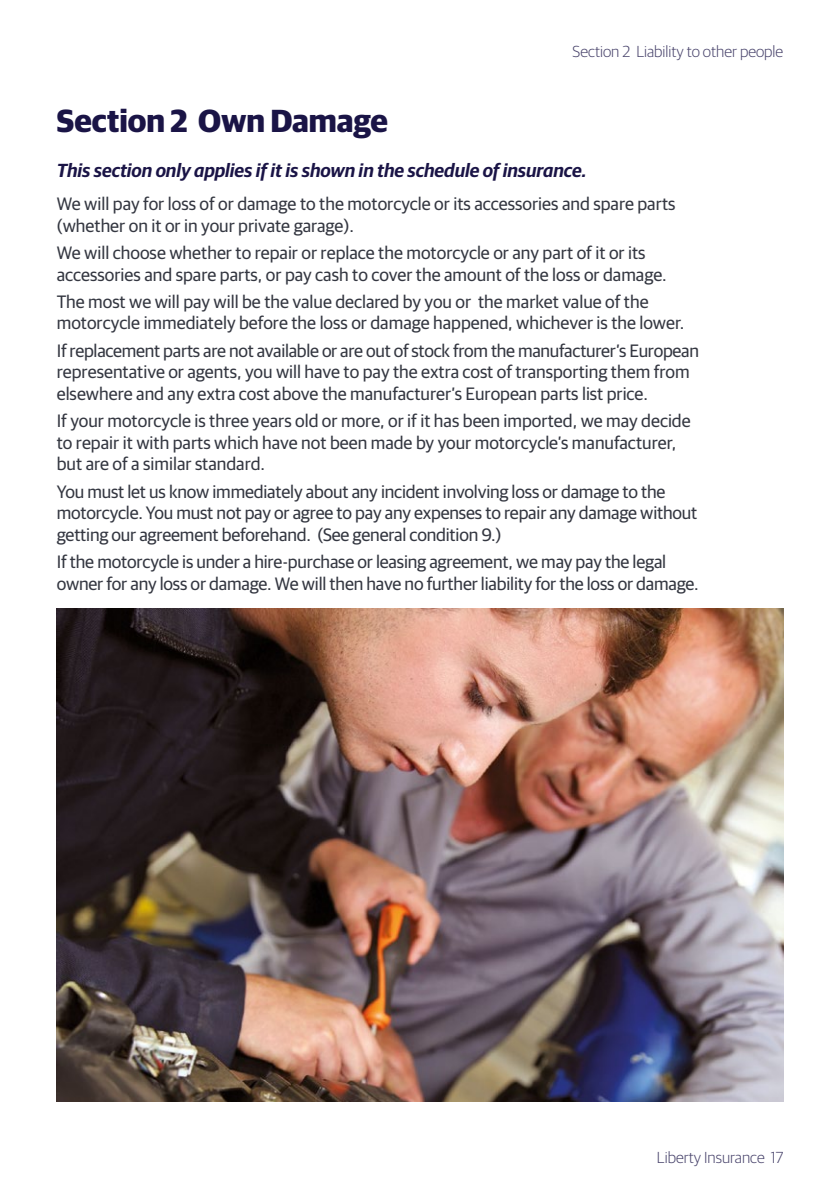
<style>
.page{position:relative;width:840px;height:1191px;background:#fff}
.page>*{position:absolute;margin:0;border:0;box-sizing:border-box;transform-origin:0 0}
.t1{font:700 32px "Guardian Sans";color:#1a1446}
.t2{font:italic 600 19px "Guardian Sans";color:#1a1446}
.t3{font:18px/21.6px "Guardian Sans";color:#343741}
.t4{font:300 16px "Guardian Sans";color:#48436b}
</style>
<div class="page">
<img style="left:57px;top:608px;width:725px;height:493px">
<p class="t4" style="left:572px;top:40px;width:212px">Section 2 Liability to other people</p>
<h1 class="t1" style="left:57px;top:97px;width:333px">Section 2 Own Damage</h1>
<p class="t2" style="left:57px;top:156px;width:531px">This section only applies if it is shown in the schedule of insurance.</p>
<p class="t3" style="left:57px;top:192px;width:620px">We will pay for loss of or damage to the motorcycle or its accessories and spare parts (whether on it or in your private garage).</p>
<p class="t3" style="left:57px;top:240px;width:611px">We will choose whether to repair or replace the motorcycle or any part of it or its accessories and spare parts, or pay cash to cover the amount of the loss or damage.</p>
<p class="t3" style="left:57px;top:289px;width:629px">The most we will pay will be the value declared by you or the market value of the motorcycle immediately before the loss or damage happened, whichever is the lower.</p>
<p class="t3" style="left:57px;top:338px;width:643px">If replacement parts are not available or are out of stock from the manufacturer’s European representative or agents, you will have to pay the extra cost of transporting them from elsewhere and any extra cost above the manufacturer’s European parts list price.</p>
<p class="t3" style="left:57px;top:409px;width:635px">If your motorcycle is three years old or more, or if it has been imported, we may decide to repair it with parts which have not been made by your motorcycle’s manufacturer, but are of a similar standard.</p>
<p class="t3" style="left:57px;top:479px;width:641px">You must let us know immediately about any incident involving loss or damage to the motorcycle. You must not pay or agree to pay any expenses to repair any damage without getting our agreement beforehand. (See general condition 9.)</p>
<p class="t3" style="left:57px;top:550px;width:643px">If the motorcycle is under a hire-purchase or leasing agreement, we may pay the legal owner for any loss or damage. We will then have no further liability for the loss or damage.</p>
<p class="t4" style="left:656px;top:1146px;width:128px">Liberty Insurance 17</p>
</div>
